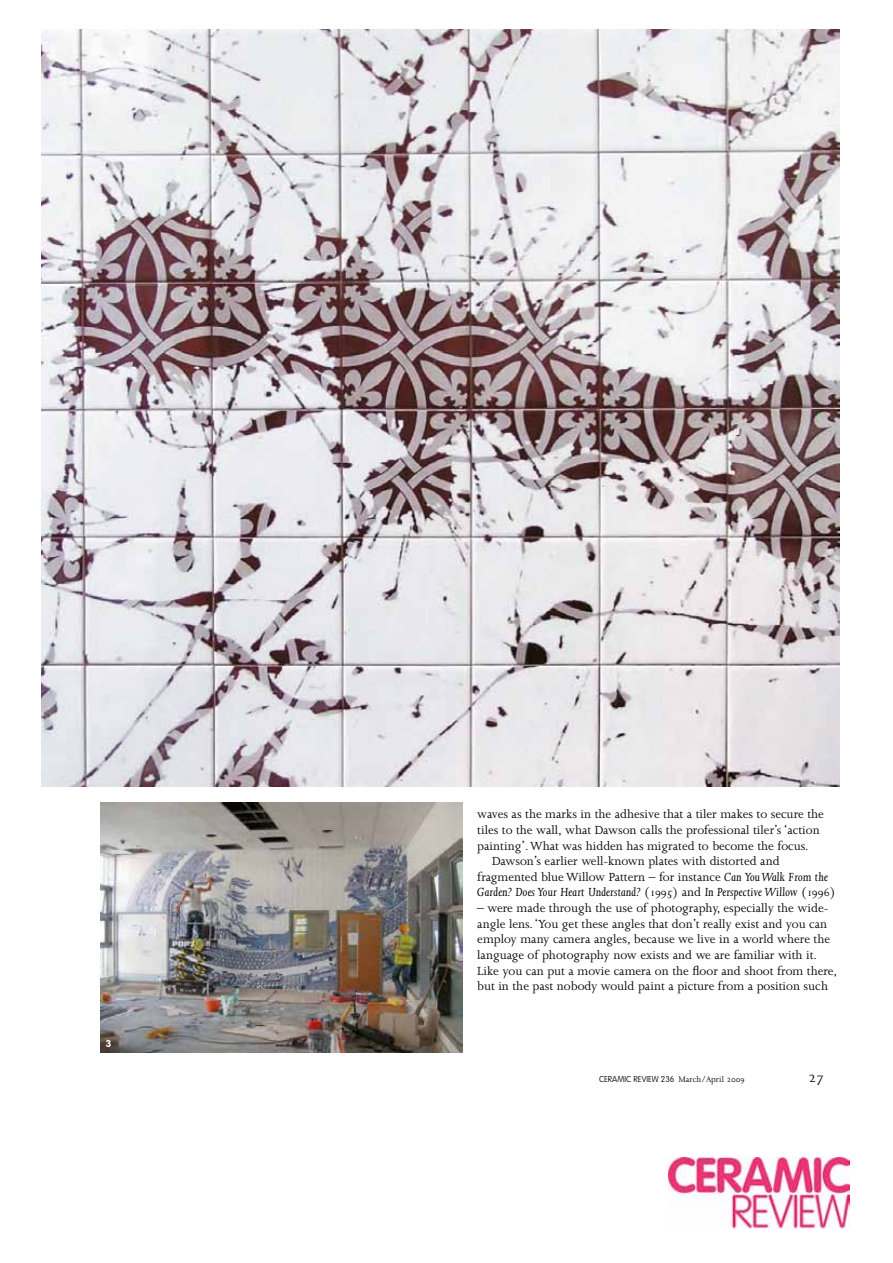
<style>
.page{position:relative;width:893px;height:1263px;background:#fff}
.page>*{position:absolute;margin:0;border:0;box-sizing:border-box;transform-origin:0 0}
.t1{font:15.6px "Joanna MT SCOSF";color:#000}
.t2{font:13.5px/15.6px "Joanna";color:#000}
.t3{font:italic 13.5px "Joanna";letter-spacing:.01em;color:#000}
.t4{font:700 9.75px "VAG Rounded";color:#fff}
.t5{font:100 8.4px "VAG Rounded";color:#000}
.s1{font-style:italic}
.s2{font-style:normal}
.s3{font-family:"Joanna MT SCOSF";font-style:normal;font-size:12.75px}
.s4{font-family:"Joanna";font-weight:400;font-size:9.15px}
.s5{font-family:"Joanna MT SCOSF";font-weight:400;font-size:9.15px}
</style>
<div class="page">
<img style="left:41px;top:30px;width:798px;height:757px">
<img style="left:101px;top:803px;width:361px;height:250px">
<img style="left:668px;top:1157px;width:181px;height:72px">
<p class="t4" style="left:106px;top:1037px;width:7px">3</p>
<p class="t2" style="left:477px;top:806px;width:348px">waves as the marks in the adhesive that a tiler makes to secure the</p>
<p class="t2" style="left:477px;top:822px;width:344px">tiles to the wall, what Dawson calls the professional tiler’s ‘action</p>
<p class="t2" style="left:477px;top:838px;width:333px">painting’. What was hidden has migrated to become the focus.</p>
<p class="t2" style="left:492px;top:853px;width:289px">Dawson’s earlier well-known plates with distorted and</p>
<p class="t2" style="left:477px;top:869px;width:352px">fragmented blue Willow Pattern – for instance <span class="s1">Can You Walk From the</span></p>
<p class="t3" style="left:477px;top:885px;width:360px">Garden? Does Your Heart Understand? <span class="s2">(</span><span class="s3">1995</span><span class="s2">) and</span> In Perspective Willow <span class="s2">(</span><span class="s3">1996</span><span class="s2">)</span></p>
<p class="t2" style="left:477px;top:900px;width:361px">– were made through the use of photography, especially the wide&shy;angle lens. ‘You get these angles that don’t really exist and you can employ many camera angles, because we live in a world where the language of photography now exists and we are familiar with it.<br>Like you can put a movie camera on the floor and shoot from there, but in the past nobody would paint a picture from a position such</p>
<p class="t5" style="left:599px;top:1074px;width:147px">CERAMIC REVIEW 236 <span class="s4">March/April</span> <span class="s5">2009</span></p>
<p class="t1" style="left:808px;top:1068px;width:18px">27</p>
</div>
